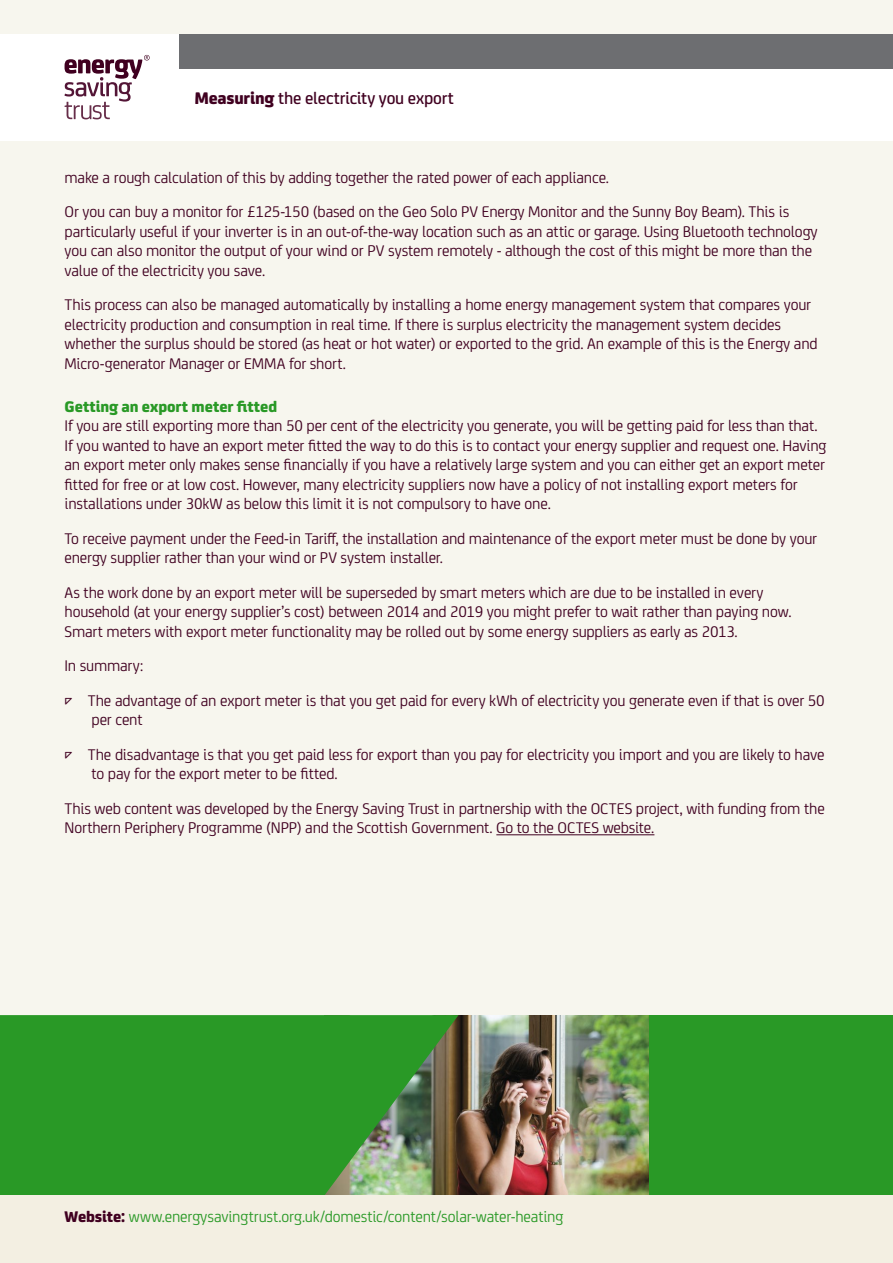
<style>
.page{position:relative;width:893px;height:1263px;background:#fff}
.page>*{position:absolute;margin:0;border:0;box-sizing:border-box;transform-origin:0 0}
.t1{font:500 18px "Energy Saving Sans";letter-spacing:-.01em;color:#400020}
.t2{font:16.5px/19.5px "Energy Saving Sans";letter-spacing:-.01em;color:#400020}
.t3{font:16.5px "Energy Saving Sans";letter-spacing:-.01em;color:#299926}
.t4{font:700 16.5px "Energy Saving Sans";letter-spacing:-.005em;color:#299926}
.s1{font-weight:700}
.s2{font-weight:700;color:#400020}
</style>
<div class="page">
<div style="left:0;top:0;width:893px;height:1147px;background:#f7f6ee"></div>
<hr style="left:496px;top:834px;width:158px;height:1px;background:#400020">
<div style="left:649px;top:1015px;width:244px;height:181px;background:#299926"></div>
<img style="left:458px;top:1015px;width:191px;height:181px">
<svg style="left:0;top:1015px;width:458px;height:181px;background:#369630"></svg>
<div style="left:0;top:1196px;width:893px;height:67px;background:#f3efe2"></div>
<div style="left:0;top:34px;width:893px;height:106px;background:#fff"></div>
<svg style="left:65px;top:55px;width:85px;height:64px"></svg>
<div style="left:179px;top:34px;width:714px;height:34px;background:#6d6e71"></div>
<p class="t1" style="left:194px;top:85px;width:261px"><span class="s1">Measuring</span> the electricity you export</p>
<p class="t2" style="left:65px;top:159px;width:726px;line-height:34.5px">make a rough calculation of this by adding together the rated power of each appliance.<br>Or you can buy a monitor for £125-150 (based on the Geo Solo PV Energy Monitor and the Sunny Boy Beam). This is</p>
<p class="t2" style="left:65px;top:220px;width:754px">particularly useful if your inverter is in an out-of-the-way location such as an attic or garage. Using Bluetooth technology you can also monitor the output of your wind or PV system remotely - although the cost of this might be more than the value of the electricity you save.</p>
<p class="t2" style="left:65px;top:294px;width:755px">This process can also be managed automatically by installing a home energy management system that compares your electricity production and consumption in real time. If there is surplus electricity the management system decides whether the surplus should be stored (as heat or hot water) or exported to the grid. An example of this is the Energy and Micro-generator Manager or EMMA for short.</p>
<p class="t4" style="left:65px;top:393px;width:214px">Getting an export meter fitted</p>
<p class="t2" style="left:65px;top:415px;width:763px">If you are still exporting more than 50 per cent of the electricity you generate, you will be getting paid for less than that.<br>If you wanted to have an export meter fitted the way to do this is to contact your energy supplier and request one. Having an export meter only makes sense financially if you have a relatively large system and you can either get an export meter fitted for free or at low cost. However, many electricity suppliers now have a policy of not installing export meters for installations under 30kW as below this limit it is not compulsory to have one.</p>
<p class="t2" style="left:65px;top:527px;width:754px">To receive payment under the Feed-in Tariff, the installation and maintenance of the export meter must be done by your energy supplier rather than your wind or PV system installer.</p>
<p class="t2" style="left:65px;top:581px;width:728px">As the work done by an export meter will be superseded by smart meters which are due to be installed in every household (at your energy supplier’s cost) between 2014 and 2019 you might prefer to wait rather than paying now.<br>Smart meters with export meter functionality may be rolled out by some energy suppliers as early as 2013.</p>
<p class="t2" style="left:65px;top:655px;width:81px">In summary:</p>
<p class="t2" style="left:92px;top:689px;width:735px;text-indent:-27px">• The advantage of an export meter is that you get paid for every kWh of electricity you generate even if that is over 50 per cent</p>
<p class="t2" style="left:92px;top:743px;width:735px;text-indent:-27px">• The disadvantage is that you get paid less for export than you pay for electricity you import and you are likely to have to pay for the export meter to be fitted.</p>
<p class="t2" style="left:65px;top:797px;width:762px">This web content was developed by the Energy Saving Trust in partnership with the OCTES project, with funding from the<br>Northern Periphery Programme (NPP) and the Scottish Government. Go to the OCTES website.</p>
<p class="t3" style="left:65px;top:1204px;width:500px"><span class="s2">Website:</span> www.energysavingtrust.org.uk/domestic/content/solar-water-heating</p>
</div>
